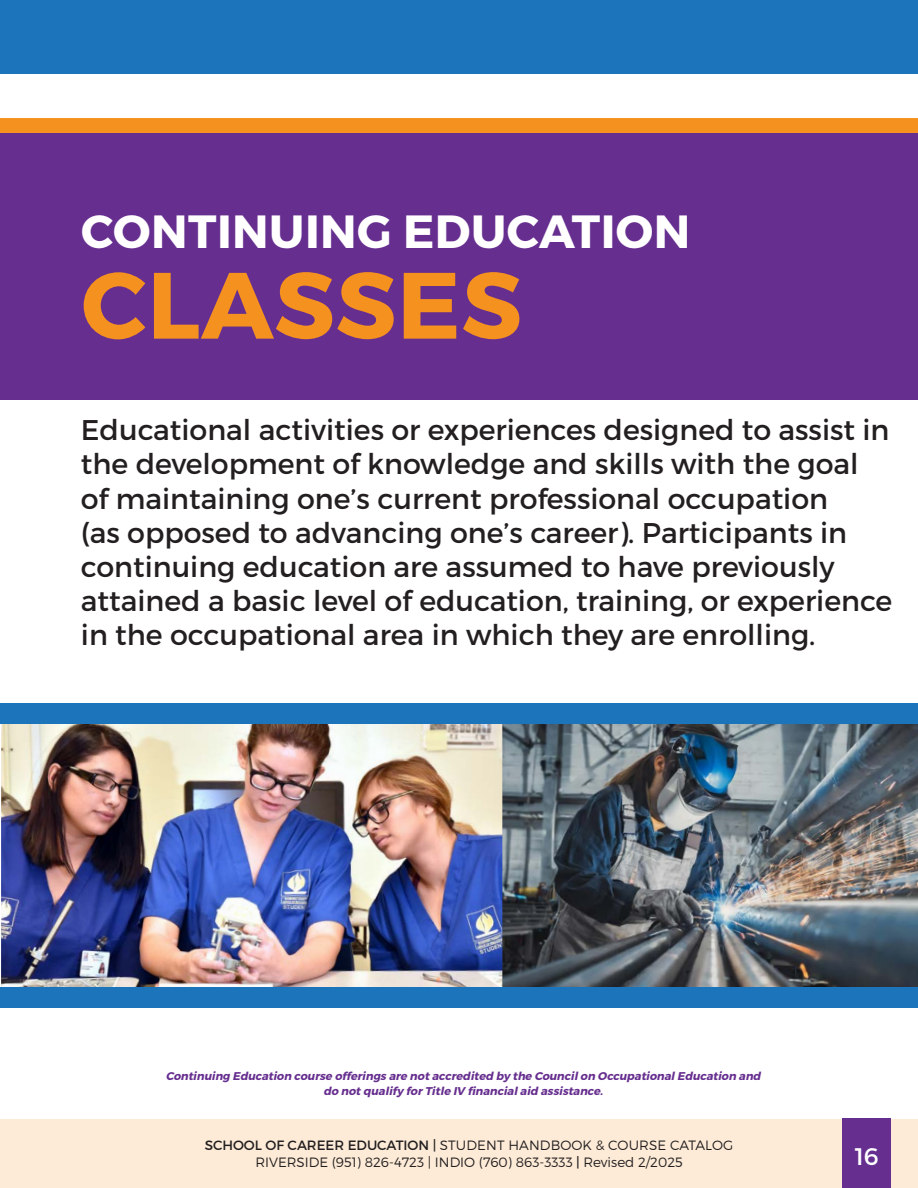
<style>
.page{position:relative;width:918px;height:1188px;background:#fff}
.page>*{position:absolute;margin:0;border:0;box-sizing:border-box;transform-origin:0 0}
.TOC_-_Title_page_headers{font:700 93.9px "Montserrat";letter-spacing:.01em;color:#f5911f}
.TOC_-_Title_page_headers-2{font:700 46.5px "Montserrat";letter-spacing:.01em;color:#fff}
.t1{font:28.5px/34.2px "Montserrat";color:#231f20}
.t2{font:24px "Montserrat";color:#fff}
.t3{font:300 13.5px/16.2px "Montserrat";color:#231f20;text-align:center}
.t4{font:italic 700 11.25px "Montserrat";letter-spacing:-.005em;color:#662e8f}
.s1{font-weight:400}
</style>
<div class="page">
<div style="left:0;top:1119px;width:918px;height:69px;background:#fdebd7"></div>
<div style="left:0;top:0;width:918px;height:73px;background:#1c75ba"></div>
<div style="left:843px;top:1119px;width:48px;height:69px;background:#662e8f"></div>
<img style="left:502px;top:724px;width:416px;height:263px">
<img style="left:1px;top:724px;width:501px;height:263px">
<div style="left:0;top:703px;width:918px;height:21px;background:#1c75ba"></div>
<div style="left:0;top:987px;width:918px;height:20px;background:#1c75ba"></div>
<div style="left:0;top:132px;width:918px;height:268px;background:#662e8f"></div>
<div style="left:0;top:119px;width:918px;height:14px;background:#f5911f"></div>
<p class="TOC_-_Title_page_headers-2" style="left:81px;top:202px;width:611px">CONTINUING EDUCATION</p>
<p class="TOC_-_Title_page_headers" style="left:81px;top:247px;width:442px">CLASSES</p>
<p class="t1" style="left:81px;top:413px;width:813px">Educational activities or experiences designed to assist in the development of knowledge and skills with the goal of maintaining one’s current professional occupation<br>(as opposed to advancing one’s career). Participants in continuing education are assumed to have previously attained a basic level of education, training, or experience in the occupational area in which they are enrolling.</p>
<p class="t4" style="left:166px;top:1069px;width:599px">Continuing Education course offerings are notaccredited by the Councilon OccupationalEducation and</p>
<p class="t4" style="left:323px;top:1084px;width:284px">do notqualify forTitle IV financialaid assistance.</p>
<p class="t3" style="left:205px;top:1137px;width:530px"><span class="s1">SCHOOL OF CAREER EDUCATION |</span> STUDENT HANDBOOK &amp; COURSE CATALOG<br>RIVERSIDE (951) 826-4723 | INDIO (760) 863-3333 <span class="s1">|</span> Revised 2/2025</p>
<p class="t2" style="left:855px;top:1142px;width:26px">16</p>
</div>
